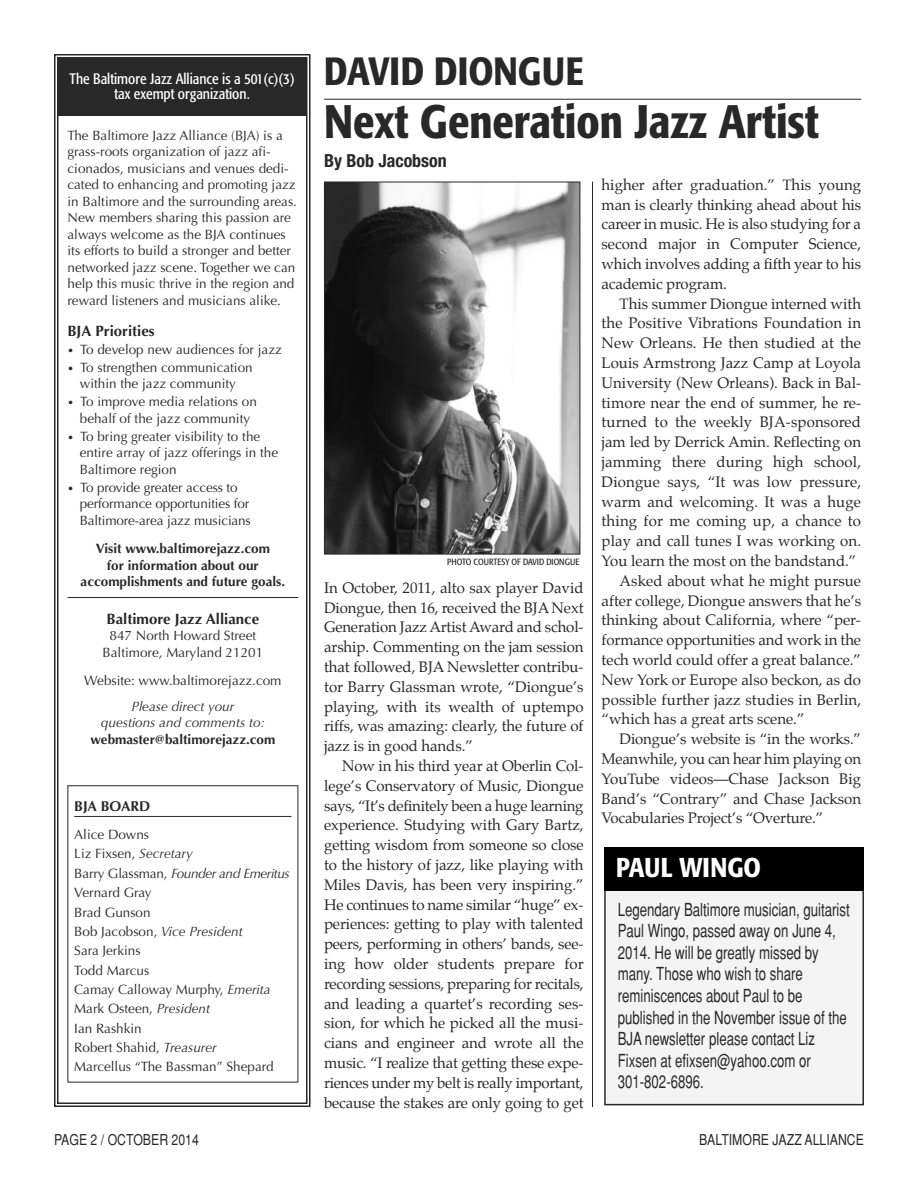
<style>
.page{position:relative;width:918px;height:1188px;background:#fff}
.page>*{position:absolute;margin:0;border:0;box-sizing:border-box;transform-origin:0 0}
.t1{font:500 condensed 46.5px "Formata";color:#282828}
.t2{font:500 condensed 39px "Formata";color:#282828}
.t3{font:500 condensed 27px "Formata";color:#fff}
.t4{font:condensed 18px/21.6px "Helvetica";color:#282828;scale:.9 1}
.t5{font:700 condensed 18px "Helvetica Neue";color:#282828}
.t6{font:15px/19.8px "Palatino";color:#282828;text-align:justify}
.t7{font:condensed 15px/15px "Formata";color:#fff;text-align:center}
.t8{font:condensed 15px "Helvetica";color:#282828}
.t9{font:700 15px "Optima";color:#282828}
.t10{font:15px "Palatino";letter-spacing:-.02em;color:#282828}
.t11{font:700 14.25px "Optima";color:#282828}
.t12{font:13.5px/16.5px "Optima";color:#282828}
.t13{font:700 13.5px/16.5px "Optima";color:#282828;text-align:center}
.t14{font:italic 13.5px/16.5px "Optima";color:#282828;text-align:center}
.t15{font:condensed 9px "Formata";color:#282828}
.s1{font-size:10.5px}
.s2{font-style:italic}
</style>
<div class="page">
<div style="left:54px;top:54px;width:256px;height:1053px;border:2px solid #282828"></div>
<div style="left:57px;top:57px;width:250px;height:1047px;border:2px solid #282828"></div>
<hr style="left:68px;top:597px;width:230px;height:1px;background:#282828">
<hr style="left:74px;top:816px;width:218px;height:1px;background:#282828">
<div style="left:58px;top:58px;width:248px;height:58px;background:#282828"></div>
<hr style="left:324px;top:99px;width:537px;height:1px;background:#282828">
<img style="left:326px;top:184px;width:252px;height:368px">
<div style="left:324px;top:182px;width:256px;height:372px;border:1px solid #282828"></div>
<hr style="left:592px;top:182px;width:1px;height:925px;background:#282828">
<div style="left:606px;top:864px;width:257px;height:240px;background:#f4f4f4"></div>
<div style="left:604px;top:862px;width:260px;height:243px;border:2px solid #282828"></div>
<div style="left:604px;top:847px;width:260px;height:44px;background:#000"></div>
<p class="t7" style="left:69px;top:72px;width:227px">The Baltimore Jazz Alliance is a 501(c)(3) tax exempt organization.</p>
<p class="t12" style="left:67px;top:127px;width:231px">The Baltimore Jazz Alliance (BJA) is a grass-roots organization of jazz afi&shy;cionados, musicians and venues dedi&shy;cated to enhancing and promoting jazz in Baltimore and the surrounding areas.<br>New members sharing this passion are always welcome as the BJA continues its efforts to build a stronger and better networked jazz scene. Together we can help this music thrive in the region and reward listeners and musicians alike.</p>
<p class="t9" style="left:68px;top:322px;width:89px">BJA Priorities</p>
<p class="t12" style="left:68px;top:341px;width:216px"><span class="s1">•</span> To develop new audiences for jazz</p>
<p class="t12" style="left:68px;top:359px;width:187px;text-align:center"><span class="s1">•</span> To strengthen communication within the jazz community</p>
<p class="t12" style="left:68px;top:393px;width:191px;text-align:center"><span class="s1">•</span> To improve media relations on behalf of the jazz community</p>
<p class="t12" style="left:80px;top:428px;width:200px;text-indent:-12px"><span class="s1">•</span> To bring greater visibility to the entire array of jazz offerings in the<br>Baltimore region</p>
<p class="t12" style="left:80px;top:479px;width:172px;text-indent:-12px"><span class="s1">•</span> To provide greater access to performance opportunities for<br>Baltimore-area jazz musicians</p>
<p class="t13" style="left:81px;top:540px;width:206px">Visit www.baltimorejazz.com<br>for information about our accomplishments and future goals.</p>
<p class="t9" style="left:107px;top:610px;width:154px">Baltimore Jazz Alliance</p>
<p class="t12" style="left:103px;top:627px;width:162px;text-align:center">847 North Howard Street<br>Baltimore, Maryland 21201</p>
<p class="t12" style="left:84px;top:672px;width:199px">Website: www.baltimorejazz.com</p>
<p class="t14" style="left:101px;top:698px;width:166px">Please direct your<br>questions and comments to:</p>
<p class="t13" style="left:90px;top:731px;width:186px">webmaster@baltimorejazz.com</p>
<p class="t11" style="left:74px;top:798px;width:78px">BJA BOARD</p>
<p class="t12" style="left:74px;top:825px;width:217px;line-height:19.4px">Alice Downs<br>Liz Fixsen, <span class="s2">Secretary<br></span>Barry Glassman, <span class="s2">Founder and Emeritus<br></span>Vernard Gray<br>Brad Gunson<br>Bob Jacobson, <span class="s2">Vice President<br></span>Sara Jerkins<br>Todd Marcus<br>Camay Calloway Murphy, <span class="s2">Emerita<br></span>Mark Osteen, <span class="s2">President<br></span>Ian Rashkin<br>Robert Shahid, <span class="s2">Treasurer<br></span>Marcellus “The Bassman” Shepard</p>
<h2 class="t2" style="left:324px;top:56px;width:261px">DAVID DIONGUE</h2>
<h1 class="t1" style="left:324px;top:103px;width:496px">Next Generation Jazz Artist</h1>
<p class="t5" style="left:324px;top:154px;width:124px">By Bob Jacobson</p>
<p class="t15" style="left:447px;top:558px;width:134px">PHOTO COURTESY OF DAVID DIONGUE</p>
<p class="t6" style="left:324px;top:579px;width:261px">In October, 2011, alto sax player David Diongue, then 16, received the BJA Next Generation Jazz Artist Award and schol&shy;arship. Commenting on the jam session that followed, BJA Newsletter contribu&shy;tor Barry Glassman wrote, “Diongue’s playing, with its wealth of uptempo riffs, was amazing: clearly, the future of jazz is in good hands.”</p>
<p class="t6" style="left:324px;top:757px;width:261px;text-indent:18px">Now in his third year at Oberlin Col&shy;lege’s Conservatory of Music, Diongue says, “It’s definitely been a huge learning experience. Studying with Gary Bartz, getting wisdom from someone so close to the history of jazz, like playing with Miles Davis, has been very inspiring.” He continues to name similar “huge” ex&shy;periences: getting to play with talented peers, performing in others’ bands, see&shy;ing how older students prepare for recording sessions, preparing for recitals, and leading a quartet’s recording ses&shy;sion, for which he picked all the musi&shy;cians and engineer and wrote all the music. “I realize that getting these expe&shy;riences under my belt is really important, because the stakes are only going to get</p>
<p class="t6" style="left:602px;top:176px;width:261px">higher after graduation.” This young man is clearly thinking ahead about his career in music. He is also studying for a second major in Computer Science, which involves adding a fifth year to his academic program.</p>
<p class="t6" style="left:620px;top:295px;width:243px">This summer Diongue interned with</p>
<p class="t6" style="left:602px;top:314px;width:261px">the Positive Vibrations Foundation in</p>
<p class="t6" style="left:602px;top:334px;width:261px">New Orleans. He then studied at the</p>
<p class="t6" style="left:602px;top:354px;width:261px">Louis Armstrong Jazz Camp at Loyola</p>
<p class="t6" style="left:602px;top:374px;width:261px">University (New Orleans). Back in Bal-</p>
<p class="t6" style="left:602px;top:394px;width:261px">timore near the end of summer, he re-</p>
<p class="t6" style="left:602px;top:413px;width:261px">turned to the weekly BJA-sponsored</p>
<p class="t6" style="left:602px;top:433px;width:261px">jam led by Derrick Amin. Reflecting on</p>
<p class="t6" style="left:602px;top:453px;width:261px">jamming there during high school,</p>
<p class="t6" style="left:602px;top:473px;width:261px">Diongue says, “It was low pressure,</p>
<p class="t6" style="left:602px;top:493px;width:261px">warm and welcoming. It was a huge</p>
<p class="t6" style="left:602px;top:512px;width:261px">thing for me coming up, a chance to</p>
<p class="t6" style="left:602px;top:532px;width:261px">play and call tunes I was working on.</p>
<p class="t6" style="left:602px;top:552px;width:256px">You learn the most on the bandstand.”</p>
<p class="t6" style="left:620px;top:572px;width:243px">Asked about what he might pursue</p>
<p class="t6" style="left:602px;top:592px;width:261px">after college, Diongue answers that he’s</p>
<p class="t6" style="left:602px;top:611px;width:261px">thinking about California, where “per-</p>
<p class="t6" style="left:602px;top:631px;width:261px">formance opportunities and work in the</p>
<p class="t6" style="left:602px;top:651px;width:261px">tech world could offer a great balance.”</p>
<p class="t6" style="left:602px;top:671px;width:261px">New York or Europe also beckon, as do</p>
<p class="t6" style="left:602px;top:691px;width:261px">possible further jazz studies in Berlin,</p>
<p class="t6" style="left:602px;top:710px;width:204px">“which has a great arts scene.”</p>
<p class="t6" style="left:620px;top:730px;width:243px">Diongue’s website is “in the works.”</p>
<p class="t10" style="left:602px;top:752px;width:261px">Meanwhile, you can hear him playing on</p>
<p class="t6" style="left:602px;top:770px;width:261px">YouTube videos—Chase Jackson Big</p>
<p class="t6" style="left:602px;top:790px;width:261px">Band’s “Contrary” and Chase Jackson</p>
<p class="t6" style="left:602px;top:809px;width:223px">Vocabularies Project’s “Overture.”</p>
<h3 class="t3" style="left:616px;top:856px;width:146px">PAUL WINGO</h3>
<p class="t4" style="left:618px;top:899px;width:259px">Legendary Baltimore musician, guitarist<br>Paul Wingo, passed away on June 4,<br>2014. He will be greatly missed by many. Those who wish to share reminiscences about Paul to be published in the November issue of the<br>BJA newsletter please contact Liz<br>Fixsen at efixsen@yahoo.com or<br>301-802-6896.</p>
<p class="t8" style="left:54px;top:1131px;width:146px">PAGE 2 / OCTOBER 2014</p>
<p class="t8" style="left:699px;top:1131px;width:166px">BALTIMORE JAZZ ALLIANCE</p>
</div>
